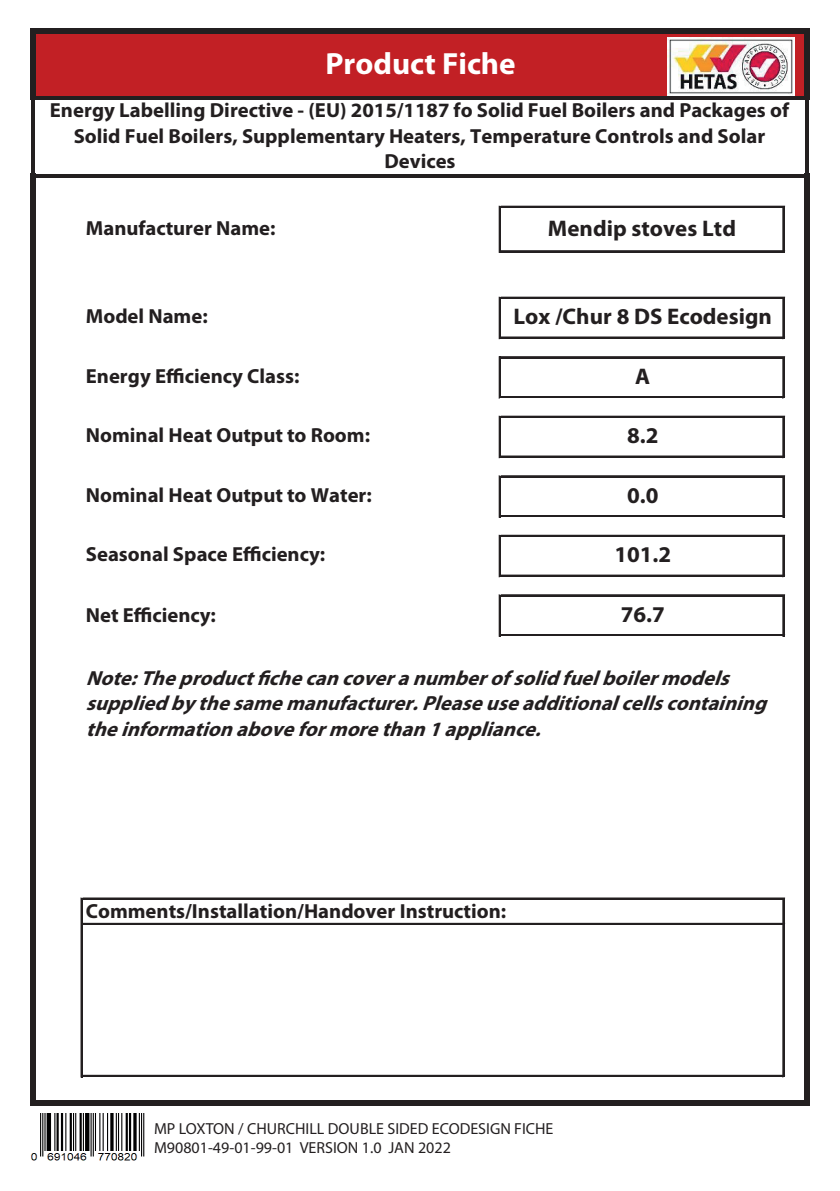
<style>
.page{position:relative;width:840px;height:1191px;background:#fff}
.page>*{position:absolute;margin:0;border:0;box-sizing:border-box;transform-origin:0 0}
.t1{font:700 30.8px "Myriad Pro";color:#fff}
.t2{font:700 22.6px "Myriad Pro";color:#231f20}
.t3{font:700 20.4px/25.4px "Myriad Pro";color:#231f20;text-align:center}
.t4{font:italic 700 20.4px/25.4px "Myriad Pro";color:#231f20}
.t5{font:16px/19.2px "Myriad Pro";color:#231f20}
</style>
<div class="page">
<div style="left:34px;top:32px;width:772px;height:67px;background:#c22025"></div>
<div style="left:30px;top:28px;width:6px;height:72px;background:#231f20"></div>
<div style="left:803px;top:34px;width:6px;height:66px;background:#231f20"></div>
<hr style="left:31px;top:100px;width:4px;height:74px;background:#231f20">
<svg style="left:804px;top:100px;width:4px;height:74px"></svg>
<hr style="left:498px;top:206px;width:1px;height:46px;background:#231f20">
<hr style="left:499px;top:206px;width:2px;height:46px;background:#231f20">
<hr style="left:782px;top:208px;width:2px;height:44px;background:#231f20">
<hr style="left:498px;top:297px;width:1px;height:42px;background:#231f20">
<hr style="left:499px;top:297px;width:2px;height:42px;background:#231f20">
<hr style="left:782px;top:299px;width:2px;height:40px;background:#231f20">
<hr style="left:498px;top:357px;width:1px;height:41px;background:#231f20">
<hr style="left:499px;top:356px;width:2px;height:42px;background:#231f20">
<hr style="left:782px;top:358px;width:2px;height:40px;background:#231f20">
<hr style="left:498px;top:416px;width:1px;height:42px;background:#231f20">
<hr style="left:499px;top:416px;width:2px;height:42px;background:#231f20">
<hr style="left:782px;top:418px;width:2px;height:40px;background:#231f20">
<hr style="left:498px;top:476px;width:1px;height:41px;background:#231f20">
<hr style="left:499px;top:475px;width:2px;height:42px;background:#231f20">
<hr style="left:782px;top:477px;width:2px;height:40px;background:#231f20">
<hr style="left:498px;top:535px;width:1px;height:42px;background:#231f20">
<hr style="left:499px;top:535px;width:2px;height:42px;background:#231f20">
<hr style="left:782px;top:537px;width:2px;height:40px;background:#231f20">
<hr style="left:782px;top:596px;width:2px;height:40px;background:#231f20">
<div style="left:30px;top:174px;width:6px;height:932px;background:#231f20"></div>
<div style="left:803px;top:174px;width:6px;height:932px;background:#231f20"></div>
<hr style="left:498px;top:595px;width:1px;height:41px;background:#231f20">
<hr style="left:499px;top:594px;width:2px;height:42px;background:#231f20">
<hr style="left:782px;top:900px;width:2px;height:177px;background:#231f20">
<hr style="left:81px;top:898px;width:2px;height:179px;background:#231f20">
<div style="left:36px;top:28px;width:773px;height:6px;background:#231f20"></div>
<hr style="left:36px;top:96px;width:767px;height:4px;background:#231f20">
<hr style="left:36px;top:174px;width:767px;height:4px;background:#231f20">
<hr style="left:501px;top:206px;width:283px;height:2px;background:#231f20">
<hr style="left:501px;top:250px;width:283px;height:2px;background:#231f20">
<hr style="left:501px;top:297px;width:283px;height:2px;background:#231f20">
<hr style="left:501px;top:337px;width:283px;height:2px;background:#231f20">
<hr style="left:501px;top:356px;width:283px;height:2px;background:#231f20">
<hr style="left:501px;top:396px;width:283px;height:2px;background:#231f20">
<hr style="left:501px;top:416px;width:283px;height:2px;background:#231f20">
<hr style="left:501px;top:456px;width:283px;height:2px;background:#231f20">
<hr style="left:501px;top:475px;width:283px;height:2px;background:#231f20">
<hr style="left:501px;top:515px;width:283px;height:2px;background:#231f20">
<hr style="left:501px;top:535px;width:283px;height:2px;background:#231f20">
<hr style="left:501px;top:575px;width:283px;height:2px;background:#231f20">
<hr style="left:501px;top:594px;width:283px;height:2px;background:#231f20">
<hr style="left:501px;top:634px;width:283px;height:2px;background:#231f20">
<hr style="left:83px;top:897px;width:701px;height:1px;background:#231f20">
<hr style="left:83px;top:898px;width:701px;height:2px;background:#231f20">
<hr style="left:83px;top:923px;width:701px;height:2px;background:#231f20">
<hr style="left:83px;top:1075px;width:701px;height:2px;background:#231f20">
<div style="left:36px;top:1100px;width:773px;height:6px;background:#231f20"></div>
<img style="left:667px;top:38px;width:126px;height:57px">
<img style="left:30px;top:1113px;width:115px;height:48px">
<h1 class="t1" style="left:325px;top:46px;width:192px">Product Fiche</h1>
<p class="t3" style="left:50px;top:98px;width:740px">Energy Labelling Directive - (EU) 2015/1187 fo Solid Fuel Boilers and Packages of<br>Solid Fuel Boilers, Supplementary Heaters, Temperature Controls and Solar<br>Devices</p>
<p class="t3" style="left:86px;top:215px;width:191px">Manufacturer Name:</p>
<p class="t2" style="left:547px;top:215px;width:189px">Mendip stoves Ltd</p>
<p class="t3" style="left:86px;top:304px;width:123px">Model Name:</p>
<p class="t2" style="left:513px;top:304px;width:260px">Lox /Chur 8 DS Ecodesign</p>
<p class="t3" style="left:86px;top:363px;width:215px">Energy Efficiency Class:</p>
<p class="t2" style="left:635px;top:363px;width:17px">A</p>
<p class="t3" style="left:86px;top:423px;width:285px">Nominal Heat Output to Room:</p>
<p class="t2" style="left:626px;top:423px;width:33px">8.2</p>
<p class="t3" style="left:86px;top:482px;width:287px">Nominal Heat Output to Water:</p>
<p class="t2" style="left:626px;top:482px;width:33px">0.0</p>
<p class="t3" style="left:86px;top:542px;width:241px">Seasonal Space Efficiency:</p>
<p class="t2" style="left:614px;top:542px;width:58px">101.2</p>
<p class="t3" style="left:86px;top:602px;width:131px">Net Efficiency:</p>
<p class="t2" style="left:620px;top:601px;width:46px">76.7</p>
<p class="t4" style="left:86px;top:665px;width:689px">Note: The productfichecancover a number ofsolidfuel boilermodels supplied bythesame manufacturer.Pleaseuseadditionalcellscontaining the information aboveformore than1 appliance.</p>
<p class="t3" style="left:86px;top:898px;width:421px">Comments/Installation/Handover Instruction:</p>
<p class="t5" style="left:154px;top:1118px;width:400px">MP LOXTON / CHURCHILL DOUBLE SIDED ECODESIGN FICHE<br>M90801-49-01-99-01 VERSION 1.0 JAN 2022</p>
</div>
